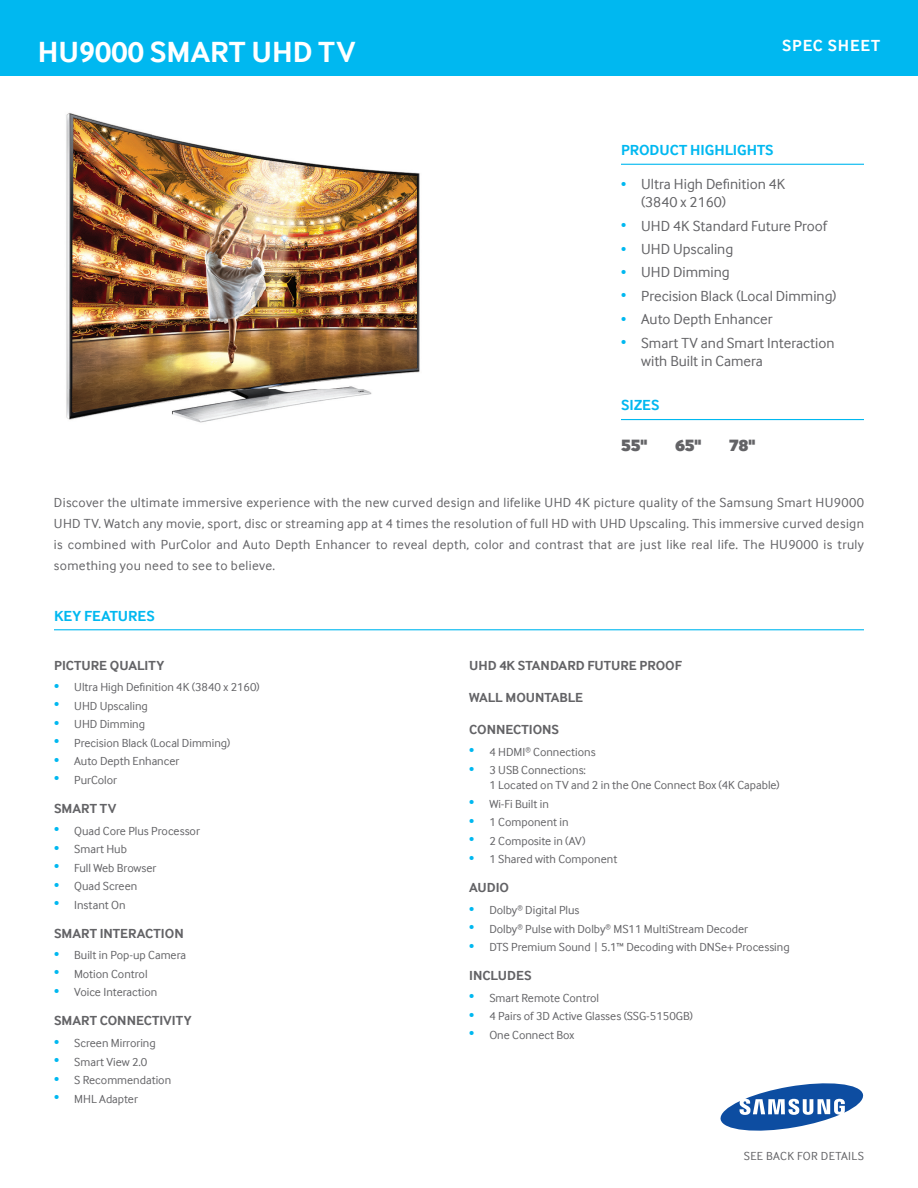
<style>
.page{position:relative;width:918px;height:1188px;background:#fff}
.page>*{position:absolute;margin:0;border:0;box-sizing:border-box;transform-origin:0 0}
.t1{font:700 30px "Samsung Inter Face";color:#fff}
.t2{font:900 16.95px "Samsung Inter Face";color:#636366}
.t3{font:900 16.8px "Samsung Inter Face";color:#636366}
.t4{font:700 16.5px "Samsung Inter Face";letter-spacing:.05em;color:#fff}
.t5{font:15px/18px "Samsung Inter Face";color:#636366}
.t6{font:700 15px "Samsung Inter Face";color:#00b8f0}
.t7{font:13.5px/21px "Samsung Inter Face";letter-spacing:.025em;color:#636366;text-align:justify}
.t8{font:700 13.5px "Samsung Inter Face";color:#636366}
.t9{font:12px/15px "Samsung Inter Face";color:#636366}
.t10{font:12px "Samsung Inter Face";letter-spacing:.03em;color:#636366}
.s1{font-size:10.5px;color:#00b8f0}
</style>
<div class="page">
<svg style="left:720px;top:1083px;width:144px;height:48px"></svg>
<div style="left:0;top:0;width:918px;height:76px;background:#00b8f0"></div>
<hr style="left:54px;top:629px;width:810px;height:1px;background:#00b8f0">
<hr style="left:621px;top:164px;width:243px;height:1px;background:#00b8f0">
<hr style="left:621px;top:419px;width:243px;height:1px;background:#00b8f0">
<img style="left:66px;top:113px;width:354px;height:310px">
<h1 class="t1" style="left:38px;top:34px;width:319px">HU9000 SMART UHD TV</h1>
<h3 class="t4" style="left:782px;top:36px;width:100px">SPEC SHEET</h3>
<p class="t6" style="left:621px;top:141px;width:154px">PRODUCT HIGHLIGHTS</p>
<p class="t5" style="left:641px;top:175px;width:146px;text-indent:-20px"><span class="s1">•</span> Ultra High Definition 4K (3840 x 2160)</p>
<p class="t5" style="left:621px;top:217px;width:208px"><span class="s1">•</span> UHD 4K Standard Future Proof</p>
<p class="t5" style="left:621px;top:240px;width:114px"><span class="s1">•</span> UHD Upscaling</p>
<p class="t5" style="left:621px;top:263px;width:110px"><span class="s1">•</span> UHD Dimming</p>
<p class="t5" style="left:621px;top:287px;width:217px"><span class="s1">•</span> Precision Black (Local Dimming)</p>
<p class="t5" style="left:621px;top:310px;width:153px"><span class="s1">•</span> Auto Depth Enhancer</p>
<p class="t5" style="left:641px;top:334px;width:195px;text-indent:-20px"><span class="s1">•</span> Smart TV and Smart Interaction with Built in Camera</p>
<p class="t6" style="left:621px;top:396px;width:40px">SIZES</p>
<h3 class="t3" style="left:621px;top:435px;width:28px">55"</h3>
<h2 class="t2" style="left:675px;top:434px;width:28px">65"</h2>
<h2 class="t2" style="left:729px;top:434px;width:28px">78"</h2>
<p class="t7" style="left:54px;top:491px;width:812px">Discover the ultimate immersive experience with the new curved design and lifelike UHD 4K picture quality of the Samsung Smart HU9000<br>UHD TV. Watch any movie, sport, disc or streaming app at 4 times the resolution of full HD with UHD Upscaling. This immersive curved design is combined with PurColor and Auto Depth Enhancer to reveal depth, color and contrast that are just like real life. The HU9000 is truly something you need to see to believe.</p>
<p class="t6" style="left:54px;top:607px;width:102px">KEY FEATURES</p>
<p class="t8" style="left:54px;top:657px;width:112px">PICTURE QUALITY</p>
<p class="t9" style="left:54px;top:680px;width:207px"><span class="s1">•</span> Ultra High Definition 4K (3840 x 2160)</p>
<p class="t9" style="left:54px;top:698px;width:95px"><span class="s1">•</span> UHD Upscaling</p>
<p class="t9" style="left:54px;top:717px;width:93px"><span class="s1">•</span> UHD Dimming</p>
<p class="t9" style="left:54px;top:735px;width:178px"><span class="s1">•</span> Precision Black (Local Dimming)</p>
<p class="t9" style="left:54px;top:754px;width:127px"><span class="s1">•</span> Auto Depth Enhancer</p>
<p class="t9" style="left:54px;top:772px;width:64px"><span class="s1">•</span> PurColor</p>
<p class="t8" style="left:54px;top:800px;width:64px">SMART TV</p>
<p class="t9" style="left:54px;top:823px;width:147px"><span class="s1">•</span> Quad Core Plus Processor</p>
<p class="t9" style="left:54px;top:842px;width:75px"><span class="s1">•</span> Smart Hub</p>
<p class="t9" style="left:54px;top:860px;width:104px"><span class="s1">•</span> Full Web Browser</p>
<p class="t9" style="left:54px;top:879px;width:85px"><span class="s1">•</span> Quad Screen</p>
<p class="t9" style="left:54px;top:897px;width:73px"><span class="s1">•</span> Instant On</p>
<p class="t8" style="left:54px;top:925px;width:131px">SMART INTERACTION</p>
<p class="t9" style="left:54px;top:948px;width:134px"><span class="s1">•</span> Built in Pop-up Camera</p>
<p class="t9" style="left:54px;top:966px;width:95px"><span class="s1">•</span> Motion Control</p>
<p class="t9" style="left:54px;top:985px;width:105px"><span class="s1">•</span> Voice Interaction</p>
<p class="t8" style="left:54px;top:1013px;width:139px">SMART CONNECTIVITY</p>
<p class="t9" style="left:54px;top:1036px;width:103px"><span class="s1">•</span> Screen Mirroring</p>
<p class="t9" style="left:54px;top:1054px;width:95px"><span class="s1">•</span> Smart View 2.0</p>
<p class="t9" style="left:54px;top:1073px;width:119px"><span class="s1">•</span> S Recommendation</p>
<p class="t9" style="left:54px;top:1091px;width:85px"><span class="s1">•</span> MHL Adapter</p>
<p class="t8" style="left:469px;top:657px;width:214px">UHD 4K STANDARD FUTURE PROOF</p>
<p class="t8" style="left:469px;top:689px;width:116px">WALL MOUNTABLE</p>
<p class="t8" style="left:469px;top:722px;width:92px">CONNECTIONS</p>
<p class="t9" style="left:469px;top:744px;width:128px"><span class="s1">•</span> 4 HDMI<sup>®</sup> Connections</p>
<p class="t9" style="left:489px;top:763px;width:292px;text-indent:-20px"><span class="s1">•</span> 3 USB Connections:<br>1 Located on TV and 2 in the One Connect Box (4K Capable)</p>
<p class="t9" style="left:469px;top:796px;width:81px"><span class="s1">•</span> Wi-Fi Built in</p>
<p class="t9" style="left:469px;top:815px;width:101px"><span class="s1">•</span> 1 Component in</p>
<p class="t9" style="left:469px;top:833px;width:118px"><span class="s1">•</span> 2 Composite in (AV)</p>
<p class="t9" style="left:469px;top:852px;width:150px"><span class="s1">•</span> 1 Shared with Component</p>
<p class="t8" style="left:469px;top:880px;width:42px">AUDIO</p>
<p class="t9" style="left:469px;top:903px;width:112px"><span class="s1">•</span> Dolby<sup>®</sup> Digital Plus</p>
<p class="t9" style="left:469px;top:921px;width:280px"><span class="s1">•</span> Dolby<sup>®</sup> Pulse with Dolby<sup>®</sup> MS11 MultiStream Decoder</p>
<p class="t9" style="left:469px;top:940px;width:322px"><span class="s1">•</span> DTS Premium Sound | 5.1™ Decoding with DNSe+ Processing</p>
<p class="t8" style="left:469px;top:968px;width:64px">INCLUDES</p>
<p class="t9" style="left:469px;top:990px;width:132px"><span class="s1">•</span> Smart Remote Control</p>
<p class="t9" style="left:469px;top:1009px;width:225px"><span class="s1">•</span> 4 Pairs of 3D Active Glasses (SSG-5150GB)</p>
<p class="t9" style="left:469px;top:1027px;width:107px"><span class="s1">•</span> One Connect Box</p>
<p class="t10" style="left:744px;top:1149px;width:122px">SEE BACK FOR DETAILS</p>
</div>
